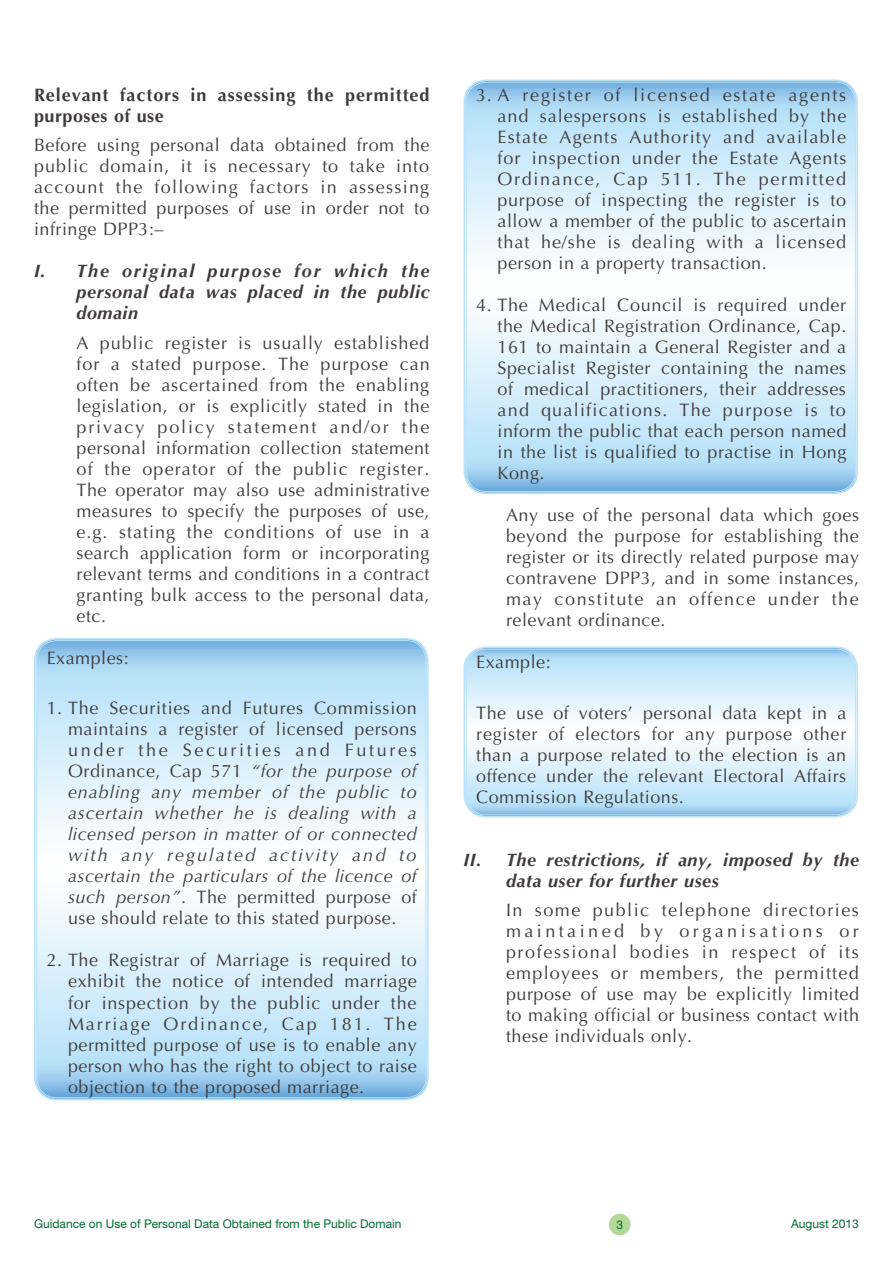
<style>
.page{position:relative;width:893px;height:1263px;background:#fff}
.page>*{position:absolute;margin:0;border:0;box-sizing:border-box;transform-origin:0 0}
.t1{font:18px/21px "Optima LT Std";letter-spacing:.03em;color:#3f3b3a;text-align:justify}
.t2{font:italic 18px/21px "Optima LT Std";letter-spacing:.03em;color:#3f3b3a;text-align:justify}
.t3{font:italic 700 18px/21px "Optima LT Std";letter-spacing:.03em;color:#3f3b3a;text-align:justify}
.t4{font:700 18px/21px "Optima LT Std";letter-spacing:.05em;color:#3f3b3a}
.t5{font:12px "Helvetica Neue LT Std";color:#006935}
.s1{font-style:normal}
</style>
<div class="page">
<div style="left:609px;top:1214px;width:21px;height:21px;background:#b4d898;border-radius:50%"></div>
<svg style="left:466px;top:648px;width:391px;height:168px"></svg>
<div style="left:463px;top:646px;width:395px;height:171px;border:2px solid #bbe3f9;border-radius:22px"></div>
<div style="left:466px;top:649px;width:390px;height:166px;border:1px solid #bbe3f9;border-radius:20px"></div>
<svg style="left:465px;top:81px;width:392px;height:412px"></svg>
<div style="left:463px;top:80px;width:395px;height:414px;border:2px solid #bbe3f9;border-radius:22px"></div>
<svg style="left:36px;top:639px;width:391px;height:460px"></svg>
<div style="left:34px;top:638px;width:395px;height:462px;border:2px solid #bbe3f9;border-radius:22px"></div>
<p class="t4" style="left:34px;top:84px;width:397px">Relevant factors in assessing the permitted purposes of use</p>
<p class="t1" style="left:34px;top:135px;width:397px">Before using personal data obtained from the public domain, it is necessary to take into account the following factors in assessing the permitted purposes of use in order not to infringe DPP3:–</p>
<p class="t3" style="left:77px;top:261px;width:354px;text-indent:-43px">I. The original purpose for which the personal data was placed in the public domain</p>
<p class="t1" style="left:77px;top:332px;width:355px">A public register is usually established for a stated purpose. The purpose can often be ascertained from the enabling legislation, or is explicitly stated in the privacy policy statement and/or the personal information collection statement of the operator of the public register.<br>The operator may also use administrative measures to specify the purposes of use, e.g. stating the conditions of use in a search application form or incorporating relevant terms and conditions in a contract granting bulk access to the personal data, etc.</p>
<p class="t1" style="left:47px;top:647px;width:84px">Examples:</p>
<p class="t2" style="left:68px;top:698px;width:350px;text-indent:-21px"><span class="s1">1. The Securities and Futures Commission maintains a register of licensed persons under the Securities and Futures Ordinance, Cap 571</span> “for the purpose of enabling any member of the public to ascertain whether he is dealing with a licensed person in matter of or connected with any regulated activity and to ascertain the particulars of the licence of such person”<span class="s1">. The permitted purpose of use should relate to this stated purpose.</span></p>
<p class="t1" style="left:68px;top:950px;width:350px;text-indent:-21px">2. The Registrar of Marriage is required to exhibit the notice of intended marriage for inspection by the public under the Marriage Ordinance, Cap 181. The permitted purpose of use is to enable any person who has the right to object to raise objection to the proposed marriage.</p>
<p class="t1" style="left:497px;top:85px;width:350px;text-indent:-21px">3. A register of licensed estate agents and salespersons is established by the Estate Agents Authority and available for inspection under the Estate Agents Ordinance, Cap 511. The permitted purpose of inspecting the register is to allow a member of the public to ascertain that he/she is dealing with a licensed person in a property transaction.</p>
<p class="t1" style="left:497px;top:295px;width:350px;text-indent:-21px">4. The Medical Council is required under the Medical Registration Ordinance, Cap.<br>161 to maintain a General Register and a Specialist Register containing the names of medical practitioners, their addresses and qualifications. The purpose is to inform the public that each person named in the list is qualified to practise in Hong Kong.</p>
<p class="t1" style="left:506px;top:505px;width:355px">Any use of the personal data which goes beyond the purpose for establishing the register or its directly related purpose may contravene DPP3, and in some instances, may constitute an offence under the relevant ordinance.</p>
<p class="t1" style="left:476px;top:652px;width:76px">Example:</p>
<p class="t1" style="left:476px;top:702px;width:372px">The use of voters’ personal data kept in a register of electors for any purpose other than a purpose related to the election is an offence under the relevant Electoral Affairs Commission Regulations.</p>
<p class="t3" style="left:506px;top:849px;width:355px;text-indent:-43px">II. The restrictions, if any, imposed by the data user for further uses</p>
<p class="t1" style="left:506px;top:900px;width:355px">In some public telephone directories maintained by organisations or professional bodies in respect of its employees or members, the permitted purpose of use may be explicitly limited to making official or business contact with these individuals only.</p>
<p class="t5" style="left:34px;top:1217px;width:369px">Guidance on Use of Personal Data Obtained from the Public Domain</p>
<p class="t5" style="left:616px;top:1217px;width:8px">3</p>
<p class="t5" style="left:791px;top:1217px;width:69px">August 2013</p>
</div>
